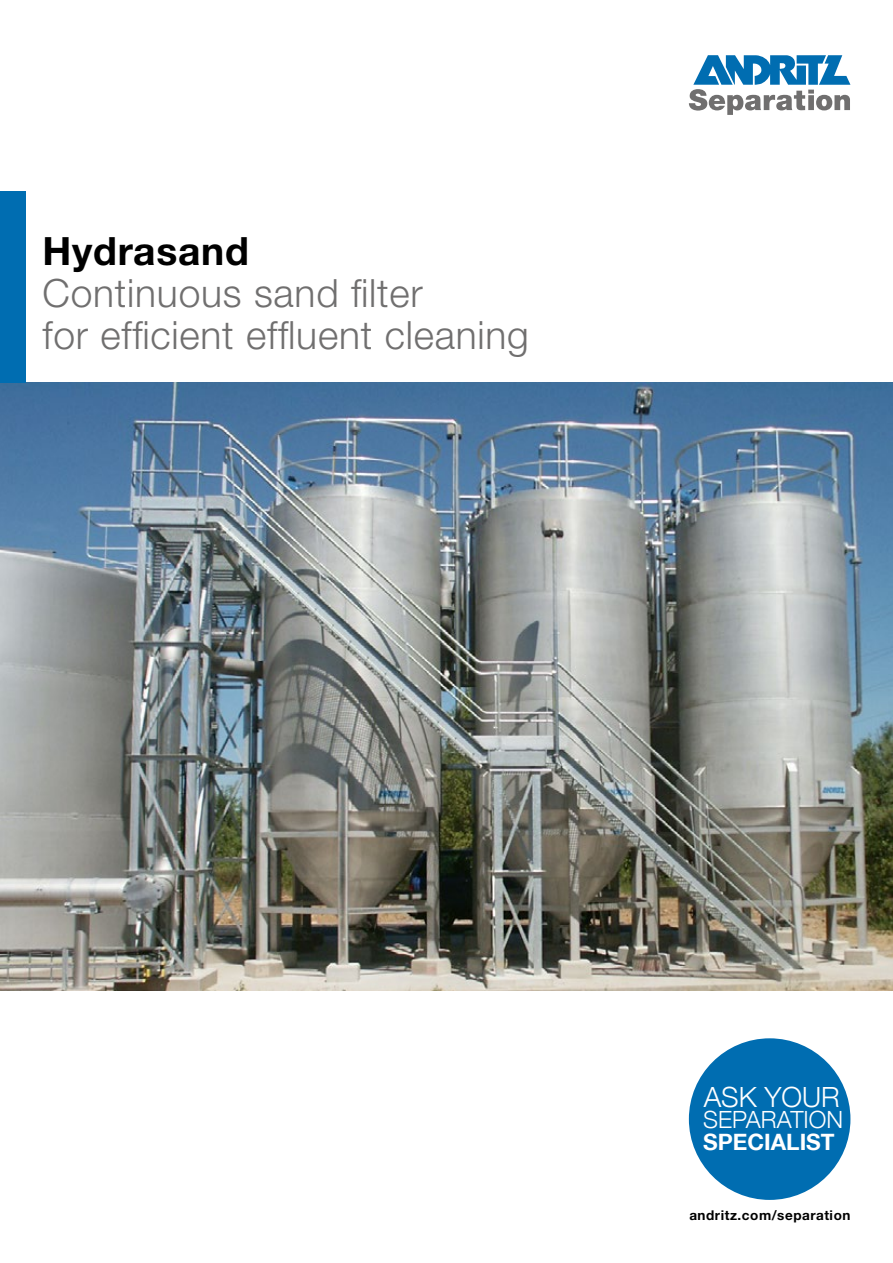
<style>
.page{position:relative;width:893px;height:1263px;background:#fff}
.page>*{position:absolute;margin:0;border:0;box-sizing:border-box;transform-origin:0 0}
.t1{font:300 39px/42px "Helvetica Neue LT";letter-spacing:.02em;color:#706f6f}
.t2{font:700 39px "Helvetica Neue LTW1 G";letter-spacing:.02em;color:#000}
.t3{font:300 27.9px "Helvetica Neue LT";color:#fff}
.t4{font:300 23.7px "Helvetica Neue LT";color:#fff}
.t5{font:700 22.5px "Helvetica Neue LT";color:#fff}
.t6{font:700 13.5px "Helvetica Neue LTW1 G";letter-spacing:.04em;color:#000}
</style>
<div class="page">
<div style="left:689px;top:1038px;width:161px;height:162px;background:#006db1;border-radius:50%"></div>
<svg style="left:689px;top:55px;width:161px;height:60px"></svg>
<img style="left:0;top:383px;width:893px;height:608px">
<div style="left:0;top:191px;width:26px;height:192px;background:#006db1"></div>
<p class="t2" style="left:43px;top:227px;width:208px">Hydrasand</p>
<p class="t1" style="left:43px;top:271px;width:488px">Continuous sand filter<br>for efficient effluent cleaning</p>
<p class="t3" style="left:704px;top:1080px;width:138px">ASK YOUR</p>
<p class="t4" style="left:703px;top:1105px;width:141px">SEPARATION</p>
<p class="t5" style="left:703px;top:1128px;width:133px">SPECIALIST</p>
<p class="t6" style="left:689px;top:1206px;width:163px">andritz.com/separation</p>
</div>
